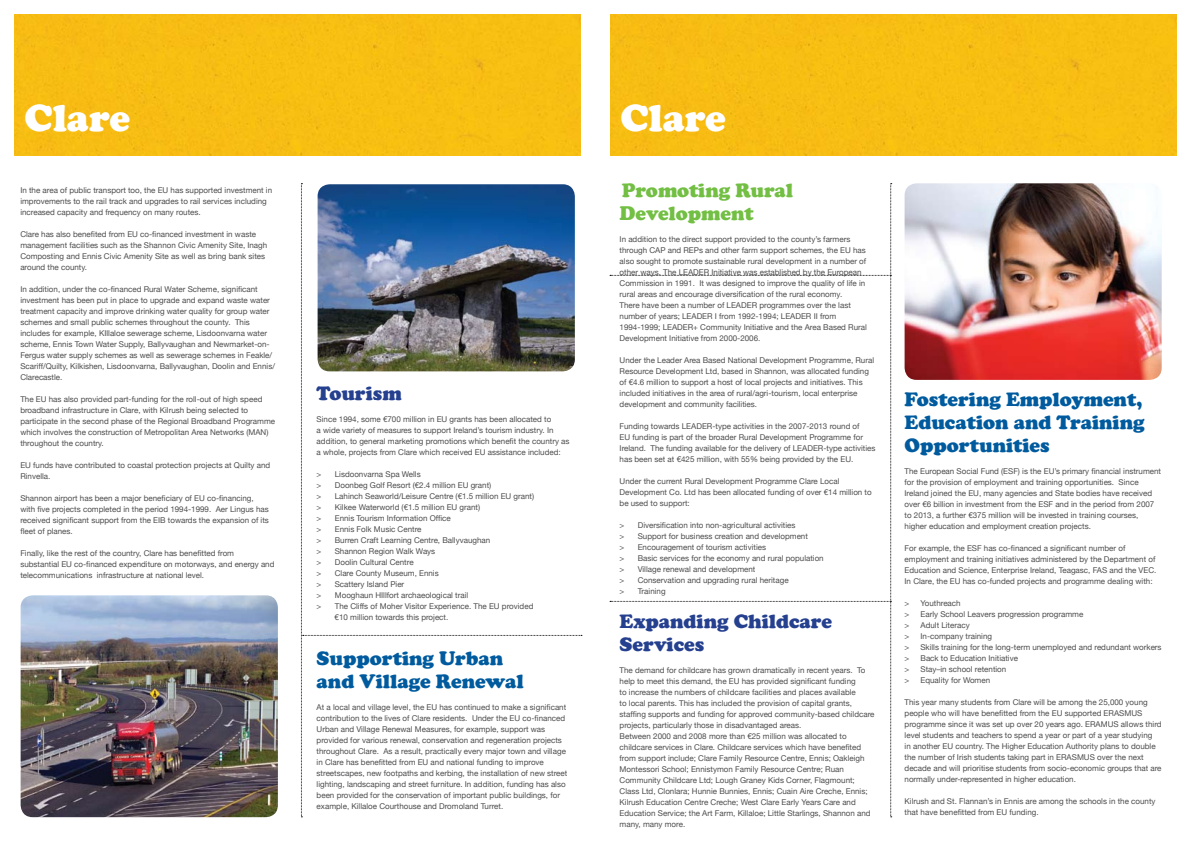
<style>
.page{position:relative;width:1191px;height:842px;background:#fff}
.page>*{position:absolute;margin:0;border:0;box-sizing:border-box;transform-origin:0 0}
.t1{font:900 39px "Cooper";color:#fff}
.t2{font:900 20px/23px "Cooper";color:#005b9e}
.t3{font:900 20px/23px "Cooper";color:#25408f}
.t4{font:900 20px/23px "Cooper";color:#72bf44}
.t5{font:8px/11px "Helvetica Neue";color:#4d4d4f}
</style>
<div class="page">
<div style="left:14px;top:14px;width:567px;height:142px;background:#f7be13"></div>
<div style="left:610px;top:14px;width:566px;height:142px;background:#f7be13"></div>
<img style="left:904px;top:183px;width:257px;height:197px">
<svg style="left:301px;top:183px;width:281px;height:634px"></svg>
<img style="left:21px;top:595px;width:257px;height:222px">
<svg style="left:610px;top:183px;width:281px;height:634px"></svg>
<h1 class="t1" style="left:25px;top:95px;width:107px">Clare</h1>
<p class="t5" style="left:20px;top:184px;width:253px">In the area of public transport too, the EU has supported investment in improvements to the rail track and upgrades to rail services including increased capacity and frequency on many routes.</p>
<p class="t5" style="left:20px;top:228px;width:248px">Clare has also benefited from EU co-financed investment in waste management facilities such as the Shannon Civic Amenity Site, Inagh Composting and Ennis Civic Amenity Site as well as bring bank sites around the county.</p>
<p class="t5" style="left:20px;top:283px;width:256px">In addition, under the co-financed Rural Water Scheme, significant investment has been put in place to upgrade and expand waste water treatment capacity and improve drinking water quality for group water schemes and small public schemes throughout the county. This includes for example, KIllaloe sewerage scheme, Lisdoonvarna water scheme, Ennis Town Water Supply, Ballyvaughan and Newmarket-on-Fergus water supply schemes as well as sewerage schemes in Feakle/ Scariff/Quilty, Kilkishen, Lisdoonvarna, Ballyvaughan, Doolin and Ennis/ Clarecastle.</p>
<p class="t5" style="left:20px;top:393px;width:256px">The EU has also provided part-funding for the roll-out of high speed broadband infrastructure in Clare, with Kilrush being selected to participate in the second phase of the Regional Broadband Programme which involves the construction of Metropolitan Area Networks (MAN) throughout the country.</p>
<p class="t5" style="left:20px;top:459px;width:251px">EU funds have contributed to coastal protection projects at Quilty and<br>Rinvella.</p>
<p class="t5" style="left:20px;top:492px;width:250px">Shannon airport has been a major beneficiary of EU co-financing, with five projects completed in the period 1994-1999. Aer Lingus has received significant support from the EIB towards the expansion of its fleet of planes.</p>
<p class="t5" style="left:20px;top:547px;width:256px">Finally, like the rest of the country, Clare has benefitted from substantial EU co-financed expenditure on motorways, and energy and telecommunications infrastructure at national level.</p>
<h2 class="t3" style="left:317px;top:382px;width:87px">Tourism</h2>
<p class="t5" style="left:317px;top:414px;width:254px">Since 1994, some €700 million in EU grants has been allocated to<br>a wide variety of measures to support Ireland’s tourism industry. In addition, to general marketing promotions which benefit the country as a whole, projects from Clare which received EU assistance included:</p>
<p class="t5" style="left:317px;top:469px;width:106px">&gt; Lisdoonvarna Spa Wells</p>
<p class="t5" style="left:317px;top:480px;width:176px">&gt; Doonbeg Golf Resort (€2.4 million EU grant)</p>
<p class="t5" style="left:317px;top:491px;width:219px">&gt; Lahinch Seaworld/Leisure Centre (€1.5 million EU grant)</p>
<p class="t5" style="left:317px;top:502px;width:165px">&gt; Kilkee Waterworld (€1.5 million EU grant)</p>
<p class="t5" style="left:317px;top:513px;width:136px">&gt; Ennis Tourism Information Office</p>
<p class="t5" style="left:317px;top:524px;width:106px">&gt; Ennis Folk Music Centre</p>
<p class="t5" style="left:317px;top:535px;width:175px">&gt; Burren Craft Learning Centre, Ballyvaughan</p>
<p class="t5" style="left:317px;top:546px;width:120px">&gt; Shannon Region Walk Ways</p>
<p class="t5" style="left:317px;top:557px;width:98px">&gt; Doolin Cultural Centre</p>
<p class="t5" style="left:317px;top:568px;width:124px">&gt; Clare County Museum, Ennis</p>
<p class="t5" style="left:317px;top:579px;width:89px">&gt; Scattery Island Pier</p>
<p class="t5" style="left:317px;top:590px;width:153px">&gt; Mooghaun HIllfort archaeological trail</p>
<p class="t5" style="left:317px;top:601px;width:218px">&gt; The Cliffs of Moher Visitor Experience. The EU provided</p>
<p class="t5" style="left:335px;top:612px;width:115px">€10 million towards this project.</p>
<h2 class="t2" style="left:317px;top:647px;width:208px">Supporting Urban and Village Renewal</h2>
<p class="t5" style="left:317px;top:702px;width:252px">At a local and village level, the EU has continued to make a significant contribution to the lives of Clare residents. Under the EU co-financed Urban and Village Renewal Measures, for example, support was provided for various renewal, conservation and regeneration projects throughout Clare. As a result, practically every major town and village in Clare has benefitted from EU and national funding to improve streetscapes, new footpaths and kerbing, the installation of new street lighting, landscaping and street furniture. In addition, funding has also been provided for the conservation of important public buildings, for example, Killaloe Courthouse and Dromoland Turret.</p>
<h1 class="t1" style="left:620px;top:95px;width:107px">Clare</h1>
<h2 class="t4" style="left:619px;top:178px;width:175px">Promoting Rural<br>Development</h2>
<p class="t5" style="left:619px;top:233px;width:249px">In addition to the direct support provided to the county’s farmers through CAP and REPs and other farm support schemes, the EU has also sought to promote sustainable rural development in a number of other ways. The LEADER Initiative was established by the European Commission in 1991. It was designed to improve the quality of life in rural areas and encourage diversification of the rural economy.<br>There have been a number of LEADER programmes over the last number of years; LEADER I from 1992-1994; LEADER II from 1994-1999; LEADER+ Community Initiative and the Area Based Rural Development Initiative from 2000-2006.</p>
<p class="t5" style="left:619px;top:354px;width:256px">Under the Leader Area Based National Development Programme, Rural Resource Development Ltd, based in Shannon, was allocated funding of €4.6 million to support a host of local projects and initiatives. This included initiatives in the area of rural/agri-tourism, local enterprise development and community facilities.</p>
<p class="t5" style="left:619px;top:420px;width:257px">Funding towards LEADER-type activities in the 2007-2013 round of<br>EU funding is part of the broader Rural Development Programme for Ireland. The funding available for the delivery of LEADER-type activities has been set at €425 million, with 55% being provided by the EU.</p>
<p class="t5" style="left:619px;top:475px;width:254px">Under the current Rural Development Programme Clare Local<br>Development Co. Ltd has been allocated funding of over €14 million to be used to support:</p>
<p class="t5" style="left:619px;top:519px;width:206px">&gt; Diversification into non-agricultural activities<br>&gt; Support for business creation and development<br>&gt; Encouragement of tourism activities<br>&gt; Basic services for the economy and rural population &gt; Village renewal and development<br>&gt; Conservation and upgrading rural heritage<br>&gt; Training</p>
<h2 class="t3" style="left:619px;top:609px;width:214px">Expanding Childcare<br>Services</h2>
<p class="t5" style="left:619px;top:664px;width:256px">The demand for childcare has grown dramatically in recent years. To help to meet this demand, the EU has provided significant funding<br>to increase the numbers of childcare facilities and places available<br>to local parents. This has included the provision of capital grants, staffing supports and funding for approved community-based childcare projects, particularly those in disadvantaged areas.<br>Between 2000 and 2008 more than €25 million was allocated to childcare services in Clare. Childcare services which have benefited from support include; Clare Family Resource Centre, Ennis; Oakleigh Montessori School; Ennistymon Family Resource Centre; Ruan Community Childcare Ltd; Lough Graney Kids Corner, Flagmount; Class Ltd, Clonlara; Hunnie Bunnies, Ennis; Cuain Aire Creche, Ennis; Kilrush Education Centre Creche; West Clare Early Years Care and Education Service; the Art Farm, Killaloe; Little Starlings, Shannon and many, many more.</p>
<h2 class="t2" style="left:904px;top:387px;width:242px;text-align:justify">Fostering Employment, Education and Training Opportunities</h2>
<p class="t5" style="left:904px;top:465px;width:258px">The European Social Fund (ESF) is the EU’s primary financial instrument for the provision of employment and training opportunities. Since Ireland joined the EU, many agencies and State bodies have received over €6 billion in investment from the ESF and in the period from 2007 to 2013, a further €375 million will be invested in training courses, higher education and employment creation projects.</p>
<p class="t5" style="left:904px;top:542px;width:253px">For example, the ESF has co-financed a significant number of employment and training initiatives administered by the Department of Education and Science, Enterprise Ireland, Teagasc, FAS and the VEC.<br>In Clare, the EU has co-funded projects and programme dealing with:</p>
<p class="t5" style="left:904px;top:597px;width:258px">&gt; Youthreach<br>&gt; Early School Leavers progression programme<br>&gt; Adult Literacy<br>&gt; In-company training<br>&gt; Skills training for the long-term unemployed and redundant workers &gt; Back to Education Initiative<br>&gt; Stay–in school retention<br>&gt; Equality for Women</p>
<p class="t5" style="left:904px;top:696px;width:258px">This year many students from Clare will be among the 25,000 young people who will have benefitted from the EU supported ERASMUS programme since it was set up over 20 years ago. ERAMUS allows third level students and teachers to spend a year or part of a year studying<br>in another EU country. The Higher Education Authority plans to double the number of Irish students taking part in ERASMUS over the next decade and will prioritise students from socio-economic groups that are normally under-represented in higher education.</p>
<p class="t5" style="left:904px;top:795px;width:252px">Kilrush and St. Flannan’s in Ennis are among the schools in the county that have benefitted from EU funding.</p>
</div>
